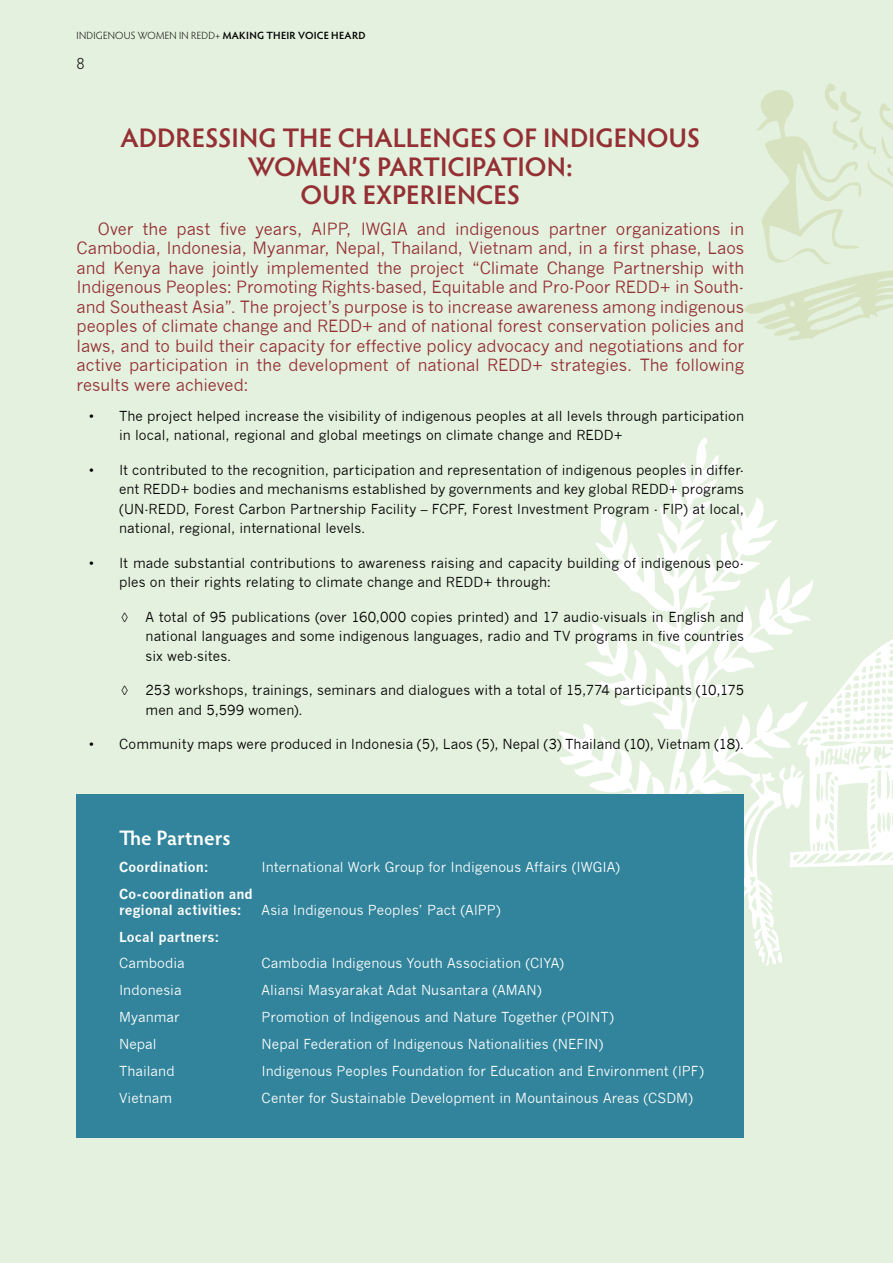
<style>
.page{position:relative;width:893px;height:1263px;background:#e4f1de}
.page>*{position:absolute;margin:0;border:0;box-sizing:border-box;transform-origin:0 0}
.t1{font:600 27px/28.5px "Hypatia Sans Pro";color:#942f34;text-align:center}
.t2{font:600 21px "Hypatia Sans Pro";letter-spacing:-.005em;color:#fff}
.t3{font:16.5px/19.5px "News Gothic";letter-spacing:-.005em;color:#942f34;text-align:justify}
.t4{font:300 16.5px "Hypatia Sans Pro";color:#000}
.t5{font:13.5px/19.5px "News Gothic";letter-spacing:.005em;color:#000}
.t6{font:13.5px "News Gothic";letter-spacing:.005em;color:#fff}
.t7{font:700 13.5px/16.2px "News Gothic";letter-spacing:.005em;color:#fff}
.t8{font:300 10.5px "Hypatia Sans Pro";letter-spacing:.02em;color:#000}
.s1{font-weight:600}
</style>
<div class="page">
<svg style="left:559px;top:438px;width:254px;height:528px"></svg>
<svg style="left:779px;top:632px;width:114px;height:235px"></svg>
<svg style="left:744px;top:83px;width:149px;height:258px"></svg>
<div style="left:77px;top:794px;width:667px;height:343px;background:#31849b"></div>
<p class="t8" style="left:77px;top:29px;width:291px">INDIGENOUS WOMEN IN REDD+ <span class="s1">MAKING THEIR VOICE HEARD</span></p>
<p class="t4" style="left:77px;top:53px;width:10px">8</p>
<h1 class="t1" style="left:120px;top:123px;width:581px">ADDRESSING THE CHALLENGES OF INDIGENOUS<br>WOMEN’S PARTICIPATION:<br>OUR EXPERIENCES</h1>
<p class="t3" style="left:77px;top:219px;width:669px;text-indent:21px">Over the past five years, AIPP, IWGIA and indigenous partner organizations in Cambodia, Indonesia, Myanmar, Nepal, Thailand, Vietnam and, in a first phase, Laos and Kenya have jointly implemented the project “Climate Change Partnership with Indigenous Peoples: Promoting Rights-based, Equitable and Pro-Poor REDD+ in South&shy;and Southeast Asia”. The project’s purpose is to increase awareness among indigenous peoples of climate change and REDD+ and of national forest conservation policies and laws, and to build their capacity for effective policy advocacy and negotiations and for active participation in the development of national REDD+ strategies. The following results were achieved:</p>
<p class="t5" style="left:119px;top:406px;width:627px;text-indent:-30px">• The project helped increase the visibility of indigenous peoples at all levels through participation in local, national, regional and global meetings on climate change and REDD+</p>
<p class="t5" style="left:119px;top:460px;width:627px;text-align:justify;text-indent:-30px">• It contributed to the recognition, participation and representation of indigenous peoples in differ&shy;ent REDD+ bodies and mechanisms established by governments and key global REDD+ programs (UN-REDD, Forest Carbon Partnership Facility – FCPF, Forest Investment Program - FIP) at local, national, regional, international levels.</p>
<p class="t5" style="left:119px;top:553px;width:627px;text-indent:-30px">• It made substantial contributions to awareness raising and capacity building of indigenous peo&shy;ples on their rights relating to climate change and REDD+ through:</p>
<p class="t5" style="left:122px;top:607px;width:8px">◊</p>
<p class="t5" style="left:146px;top:607px;width:600px;text-align:justify">A total of 95 publications (over 160,000 copies printed) and 17 audio-visuals in English and national languages and some indigenous languages, radio and TV programs in five countries six web-sites.</p>
<p class="t5" style="left:122px;top:681px;width:8px">◊</p>
<p class="t5" style="left:146px;top:681px;width:600px">253 workshops, trainings, seminars and dialogues with a total of 15,774 participants (10,175 men and 5,599 women).</p>
<p class="t5" style="left:89px;top:735px;width:656px">• Community maps were produced in Indonesia (5), Laos (5), Nepal (3) Thailand (10), Vietnam (18).</p>
<h2 class="t2" style="left:119px;top:823px;width:113px">The Partners</h2>
<p class="t7" style="left:119px;top:858px;width:91px">Coordination:</p>
<p class="t6" style="left:262px;top:859px;width:360px">International Work Group for Indigenous Affairs (IWGIA)</p>
<p class="t7" style="left:119px;top:885px;width:135px">Co-coordination and regional activities:</p>
<p class="t6" style="left:262px;top:902px;width:241px">Asia Indigenous Peoples’ Pact (AIPP)</p>
<p class="t7" style="left:119px;top:928px;width:102px">Local partners:</p>
<p class="t6" style="left:119px;top:956px;width:67px">Cambodia</p>
<p class="t6" style="left:262px;top:956px;width:304px">Cambodia Indigenous Youth Association (CIYA)</p>
<p class="t6" style="left:119px;top:982px;width:64px">Indonesia</p>
<p class="t6" style="left:262px;top:982px;width:282px">Aliansi Masyarakat Adat Nusantara (AMAN)</p>
<p class="t6" style="left:119px;top:1009px;width:62px">Myanmar</p>
<p class="t6" style="left:262px;top:1009px;width:354px">Promotion of Indigenous and Nature Together (POINT)</p>
<p class="t6" style="left:119px;top:1036px;width:39px">Nepal</p>
<p class="t6" style="left:262px;top:1036px;width:343px">Nepal Federation of Indigenous Nationalities (NEFIN)</p>
<p class="t6" style="left:119px;top:1063px;width:57px">Thailand</p>
<p class="t6" style="left:262px;top:1063px;width:444px">Indigenous Peoples Foundation for Education and Environment (IPF)</p>
<p class="t6" style="left:119px;top:1090px;width:55px">Vietnam</p>
<p class="t6" style="left:262px;top:1090px;width:433px">Center for Sustainable Development in Mountainous Areas (CSDM)</p>
</div>
